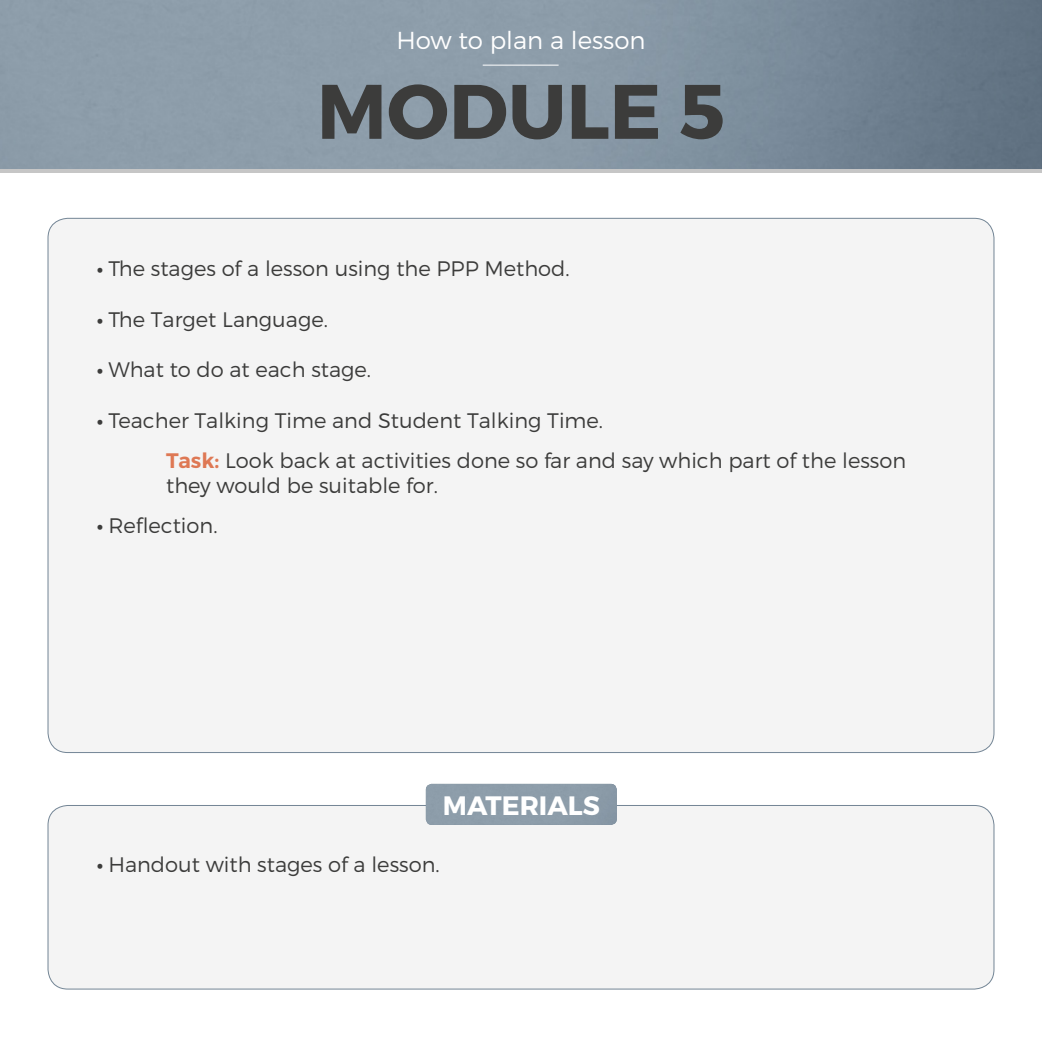
<style>
.page{position:relative;width:1042px;height:1042px;background:#fff}
.page>*{position:absolute;margin:0;border:0;box-sizing:border-box;transform-origin:0 0}
.t1{font:700 77px "Montserrat";color:#3c3c3b}
.t2{font:700 26.6px "Montserrat";color:#fff}
.t3{font:300 24.5px "Montserrat";color:#fff}
.t4{font:300 21px/40.1px "Montserrat";color:#3c3c3b}
.s1{font-weight:600}
.s2{font-weight:600;color:#de7854}
</style>
<div class="page">
<img style="left:0;top:0;width:1041px;height:169px">
<hr style="left:0;top:169px;width:1041px;height:4px;background:#c6c6c6">
<hr style="left:483px;top:65px;width:75px;height:1px;background:#fff">
<div style="left:48px;top:218px;width:946px;height:534px;background:#f4f4f4;border-radius:20px"></div>
<div style="left:48px;top:805px;width:946px;height:184px;background:#f4f4f4;border-radius:20px"></div>
<div style="left:48px;top:805px;width:946px;height:184px;border:1px solid #738595;border-radius:20px"></div>
<p class="t3" style="left:396px;top:29px;width:251px">How to plan a lesson</p>
<h1 class="t1" style="left:317px;top:82px;width:410px">MODULE 5</h1>
<p class="t4" style="left:97px;top:250px;width:474px"><span class="s1">•</span> The stages of a lesson using the PPP Method.</p>
<p class="t4" style="left:97px;top:300px;width:233px"><span class="s1">•</span> The Target Language.</p>
<p class="t4" style="left:97px;top:350px;width:276px"><span class="s1">•</span> What to do at each stage.</p>
<p class="t4" style="left:166px;top:401px;width:741px;text-indent:-69px"><span class="s1">•</span> Teacher Talking Time and Student Talking Time.<br><span class="s2">Task:</span> Look back at activities done so far and say which part of the lesson</p>
<p class="t4" style="left:166px;top:466px;width:273px">they would be suitable for.</p>
<p class="t4" style="left:97px;top:506px;width:122px"><span class="s1">•</span> Relection.</p>
<p class="t2" style="left:443px;top:795px;width:158px">MATERIALS</p>
<p class="t4" style="left:97px;top:845px;width:344px"><span class="s1">•</span> Handout with stages of a lesson.</p>
</div>
